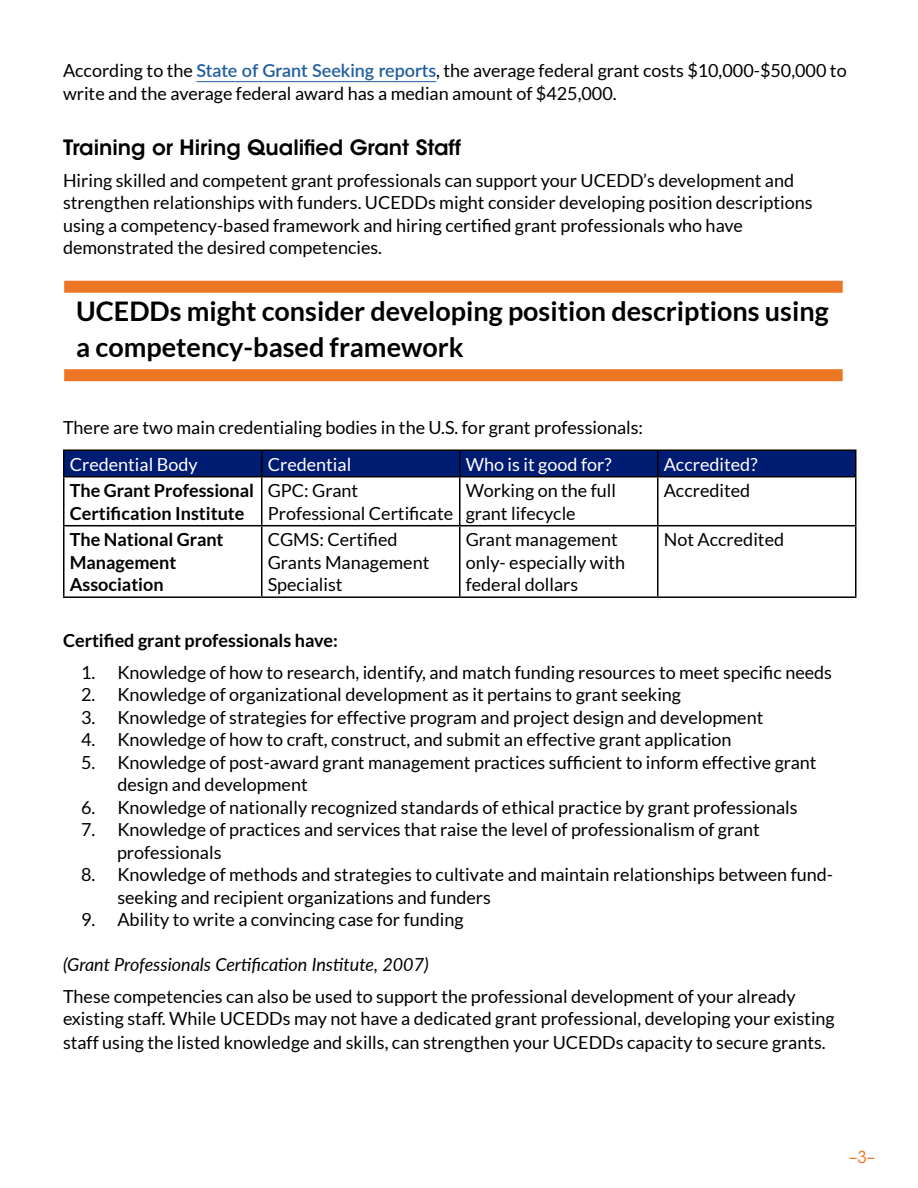
<style>
.page{position:relative;width:918px;height:1188px;background:#fff}
.page>*{position:absolute;margin:0;border:0;box-sizing:border-box;transform-origin:0 0}
.t1{font:700 27px/36px "Lato";color:#000}
.t2{font:600 21px "ITC Avant Garde Std";color:#000}
.t3{font:18px/22.5px "Lato";color:#000}
.t4{font:700 18px/22.5px "Lato";color:#000}
.t5{font:18px "Lato";color:#fff}
.t6{font:italic 18px "Lato";color:#000}
.t7{font:16.5px "ITC Avant Garde Std";color:#ec7624}
.s1{font-weight:600;color:#215e9e}
</style>
<div class="page">
<hr style="left:196px;top:81px;width:240px;height:1px;background:#215e9e">
<div style="left:64px;top:281px;width:779px;height:12px;background:#ec7624"></div>
<div style="left:64px;top:369px;width:779px;height:12px;background:#ec7624"></div>
<hr style="left:63px;top:449px;width:199px;height:2px;background:#000">
<hr style="left:262px;top:449px;width:198px;height:2px;background:#000">
<hr style="left:460px;top:449px;width:198px;height:2px;background:#000">
<hr style="left:658px;top:449px;width:198px;height:2px;background:#000">
<div style="left:63px;top:450px;width:793px;height:26px;background:#001b72"></div>
<hr style="left:63px;top:476px;width:199px;height:1px;background:#000">
<hr style="left:63px;top:477px;width:1px;height:48px;background:#000">
<hr style="left:262px;top:476px;width:198px;height:1px;background:#000">
<hr style="left:261px;top:477px;width:1px;height:48px;background:#000">
<hr style="left:460px;top:476px;width:198px;height:1px;background:#000">
<hr style="left:459px;top:477px;width:1px;height:48px;background:#000">
<hr style="left:658px;top:476px;width:198px;height:1px;background:#000">
<hr style="left:657px;top:477px;width:1px;height:48px;background:#000">
<hr style="left:855px;top:477px;width:1px;height:48px;background:#000">
<hr style="left:63px;top:525px;width:199px;height:1px;background:#000">
<hr style="left:63px;top:526px;width:1px;height:70px;background:#000">
<hr style="left:262px;top:525px;width:198px;height:1px;background:#000">
<hr style="left:261px;top:526px;width:1px;height:70px;background:#000">
<hr style="left:460px;top:525px;width:198px;height:1px;background:#000">
<hr style="left:459px;top:526px;width:1px;height:70px;background:#000">
<hr style="left:658px;top:525px;width:198px;height:1px;background:#000">
<hr style="left:657px;top:526px;width:1px;height:70px;background:#000">
<hr style="left:855px;top:526px;width:1px;height:70px;background:#000">
<hr style="left:63px;top:596px;width:199px;height:2px;background:#000">
<hr style="left:262px;top:596px;width:198px;height:2px;background:#000">
<hr style="left:460px;top:596px;width:198px;height:2px;background:#000">
<hr style="left:658px;top:596px;width:198px;height:2px;background:#000">
<p class="t3" style="left:63px;top:60px;width:785px">According to the <span class="s1">State of Grant Seeking reports</span>, the average federal grant costs $10,000-$50,000 to write and the average federal award has a median amount of $425,000.</p>
<p class="t2" style="left:63px;top:135px;width:400px">Training or Hiring Qualified Grant Staff</p>
<p class="t3" style="left:63px;top:169px;width:751px">Hiring skilled and competent grant professionals can support your UCEDD’s development and strengthen relationships with funders. UCEDDs might consider developing position descriptions using a competency-based framework and hiring certified grant professionals who have demonstrated the desired competencies.</p>
<h1 class="t1" style="left:76px;top:293px;width:754px">UCEDDs might consider developing position descriptions using a competency-based framework</h1>
<p class="t3" style="left:63px;top:417px;width:582px">There are two main credentialing bodies in the U.S. for grant professionals:</p>
<p class="t5" style="left:70px;top:454px;width:129px">Credential Body</p>
<p class="t5" style="left:268px;top:454px;width:85px">Credential</p>
<p class="t5" style="left:466px;top:454px;width:147px">Who is it good for?</p>
<p class="t5" style="left:664px;top:454px;width:95px">Accredited?</p>
<p class="t4" style="left:70px;top:479px;width:186px">The Grant Professional<br>Certification Institute</p>
<p class="t3" style="left:268px;top:479px;width:187px">GPC: Grant<br>Professional Certificate</p>
<p class="t3" style="left:466px;top:479px;width:152px">Working on the full grant lifecycle</p>
<p class="t3" style="left:664px;top:479px;width:88px">Accredited</p>
<p class="t4" style="left:70px;top:528px;width:155px">The National Grant<br>Management<br>Association</p>
<p class="t3" style="left:268px;top:528px;width:163px">CGMS: Certified<br>Grants Management<br>Specialist</p>
<p class="t3" style="left:466px;top:528px;width:161px">Grant management only- especially with federal dollars</p>
<p class="t3" style="left:664px;top:528px;width:122px">Not Accredited</p>
<p class="t4" style="left:63px;top:629px;width:276px">Certified grant professionals have:</p>
<p class="t3" style="left:81px;top:661px;width:753px">1. Knowledge of how to research, identify, and match funding resources to meet specific needs</p>
<p class="t3" style="left:81px;top:684px;width:602px">2. Knowledge of organizational development as it pertains to grant seeking</p>
<p class="t3" style="left:81px;top:706px;width:684px">3. Knowledge of strategies for effective program and project design and development</p>
<p class="t3" style="left:81px;top:729px;width:652px">4. Knowledge of how to craft, construct, and submit an effective grant application</p>
<p class="t3" style="left:117px;top:751px;width:701px;text-indent:-36px">5. Knowledge of post-award grant management practices sufficient to inform effective grant design and development</p>
<p class="t3" style="left:81px;top:796px;width:718px">6. Knowledge of nationally recognized standards of ethical practice by grant professionals</p>
<p class="t3" style="left:117px;top:819px;width:644px;text-indent:-36px">7. Knowledge of practices and services that raise the level of professionalism of grant professionals</p>
<p class="t3" style="left:117px;top:864px;width:717px;text-indent:-36px">8. Knowledge of methods and strategies to cultivate and maintain relationships between fund&shy;seeking and recipient organizations and funders</p>
<p class="t3" style="left:81px;top:909px;width:384px">9. Ability to write a convincing case for funding</p>
<p class="t6" style="left:63px;top:952px;width:367px">(Grant Professionals Certification Institute, 2007)</p>
<p class="t3" style="left:63px;top:985px;width:773px;line-height:23.2px">These competencies can also be used to support the professional development of your already existing staff. While UCEDDs may not have a dedicated grant professional, developing your existing staff using the listed knowledge and skills, can strengthen your UCEDDs capacity to secure grants.</p>
<p class="t7" style="left:849px;top:1147px;width:28px">–3–</p>
</div>
